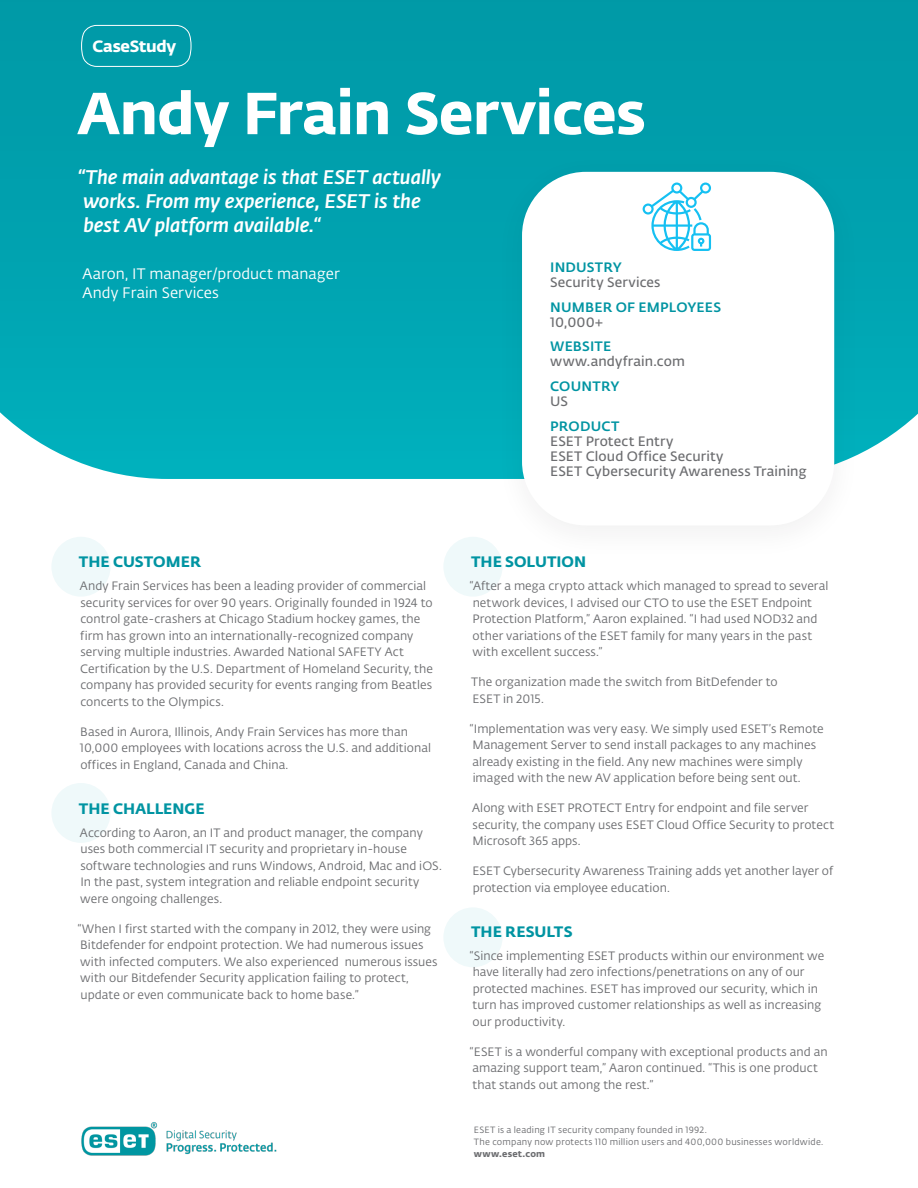
<style>
.page{position:relative;width:918px;height:1188px;background:#fff}
.page>*{position:absolute;margin:0;border:0;box-sizing:border-box;transform-origin:0 0}
.Main_headline{font:58.5px "Fedra Sans Alt Pro Bold LF";letter-spacing:-.01em;color:#fff}
.t1{font:19.5px/24px "Fedra Sans Alt Pro Med Italic LF";letter-spacing:-.005em;color:#fff}
.t2{font:16.2px "Fedra Sans Alt Pro Bold LF";letter-spacing:-.02em;color:#fff}
.author{font:15px "Fedra Sans Alt Pro Book LF";letter-spacing:.005em;color:#fff}
.Paragraph_title{font:15px "Fedra Sans Alt Pro Bold LF";color:#0094a2}
.company_info_details{font:13.5px/15px "Fedra Sans Alt Pro Demi LF";letter-spacing:.01em;color:#6c6d70}
.company_info_headlin{font:13.5px "Fedra Sans Alt Pro Med LF";letter-spacing:.015em;color:#0094a2}
.bodyText-1{font:12px/16.5px "Fedra Sans Alt Pro Book LF";letter-spacing:.005em;color:#6c6d70}
.foot{font:9px/12px "Fedra Sans Alt Pro Book LF";letter-spacing:.025em;color:#6c6d70}
.URL{font:9px "Fedra Sans Alt Pro Bold LF";letter-spacing:.025em;color:#6c6d70}
</style>
<div class="page">
<svg style="left:0;top:0;width:918px;height:479px;background:#05a3b0"></svg>
<div style="left:493px;top:152px;width:369px;height:410px;background:#231f20;opacity:.07"></div>
<div style="left:522px;top:172px;width:312px;height:353px;background:#fff;border-radius:64px"></div>
<svg style="left:81px;top:25px;width:111px;height:42px;background:#0ea0ad"></svg>
<img style="left:81px;top:1122px;width:196px;height:34px">
<div style="left:443px;top:907px;width:60px;height:60px;background:#eff9fa;border-radius:50%"></div>
<div style="left:443px;top:537px;width:60px;height:60px;background:#eff9fa;border-radius:50%"></div>
<div style="left:51px;top:537px;width:60px;height:60px;background:#eff9fa;border-radius:50%"></div>
<div style="left:51px;top:783px;width:60px;height:60px;background:#eff9fa;border-radius:50%"></div>
<svg style="left:643px;top:183px;width:68px;height:68px"></svg>
<p class="t2" style="left:93px;top:34px;width:85px">CaseStudy</p>
<p class="Main_headline" style="left:78px;top:67px;width:569px">Andy Frain Services</p>
<p class="t1" style="left:77px;top:165px;width:365px">“The main advantage is that ESET actually works. From my experience, ESET is the best AV platform available.“</p>
<p class="author" style="left:82px;top:263px;width:259px">Aaron, IT manager/product manager</p>
<p class="author" style="left:82px;top:283px;width:138px">Andy Frain Services</p>
<p class="company_info_headlin" style="left:550px;top:257px;width:73px">INDUSTRY</p>
<p class="company_info_details" style="left:550px;top:274px;width:112px">Security Services</p>
<p class="company_info_headlin" style="left:550px;top:297px;width:172px">NUMBER OF EMPLOYEES</p>
<p class="company_info_details" style="left:550px;top:314px;width:54px">10,000+</p>
<p class="company_info_headlin" style="left:550px;top:336px;width:63px">WEBSITE</p>
<p class="company_info_details" style="left:550px;top:354px;width:136px">www.andyfrain.com</p>
<p class="company_info_headlin" style="left:550px;top:376px;width:71px">COUNTRY</p>
<p class="company_info_details" style="left:550px;top:393px;width:19px">US</p>
<p class="company_info_headlin" style="left:550px;top:416px;width:71px">PRODUCT</p>
<p class="company_info_details" style="left:550px;top:433px;width:258px">ESET Protect Entry<br>ESET Cloud Office Security<br>ESET Cybersecurity Awareness Training</p>
<p class="Paragraph_title" style="left:79px;top:550px;width:124px">THE CUSTOMER</p>
<p class="bodyText-1" style="left:80px;top:577px;width:355px">Andy Frain Services has been a leading provider of commercial security services for over 90 years. Originally founded in 1924 to control gate-crashers at Chicago Stadium hockey games, the firm has grown into an internationally-recognized company serving multiple industries. Awarded National SAFETY Act Certification by the U.S. Department of Homeland Security, the company has provided security for events ranging from Beatles concerts to the Olympics.</p>
<p class="bodyText-1" style="left:80px;top:723px;width:353px">Based in Aurora, Illinois, Andy Frain Services has more than<br>10,000 employees with locations across the U.S. and additional offices in England, Canada and China.</p>
<p class="Paragraph_title" style="left:79px;top:796px;width:127px">THE CHALLENGE</p>
<p class="bodyText-1" style="left:80px;top:824px;width:363px">According to Aaron, an IT and product manager, the company uses both commercial IT security and proprietary in-house software technologies and runs Windows, Android, Mac and iOS.<br>In the past, system integration and reliable endpoint security were ongoing challenges.</p>
<p class="bodyText-1" style="left:77px;top:920px;width:362px">“When I first started with the company in 2012, they were using Bitdefender for endpoint protection. We had numerous issues with infected computers. We also experienced numerous issues with our Bitdefender Security application failing to protect, update or even communicate back to home base.”</p>
<p class="Paragraph_title" style="left:471px;top:550px;width:117px">THE SOLUTION</p>
<p class="bodyText-1" style="left:470px;top:577px;width:360px">“After a mega crypto attack which managed to spread to several network devices, I advised our CTO to use the ESET Endpoint Protection Platform,” Aaron explained. “I had used NOD32 and other variations of the ESET family for many years in the past with excellent success.”</p>
<p class="bodyText-1" style="left:471px;top:673px;width:308px">The organization made the switch from BitDefender to<br>ESET in 2015.</p>
<p class="bodyText-1" style="left:470px;top:720px;width:356px">“Implementation was very easy. We simply used ESET’s Remote Management Server to send install packages to any machines already existing in the field. Any new machines were simply imaged with the new AV application before being sent out.</p>
<p class="bodyText-1" style="left:472px;top:799px;width:364px">Along with ESET PROTECT Entry for endpoint and file server security, the company uses ESET Cloud Office Security to protect<br>Microsoft 365 apps.</p>
<p class="bodyText-1" style="left:472px;top:862px;width:362px">ESET Cybersecurity Awareness Training adds yet another layer of protection via employee education.</p>
<p class="Paragraph_title" style="left:471px;top:919px;width:103px">THE RESULTS</p>
<p class="bodyText-1" style="left:470px;top:947px;width:356px">“Since implementing ESET products within our environment we have literally had zero infections/penetrations on any of our protected machines. ESET has improved our security, which in turn has improved customer relationships as well as increasing our productivity.</p>
<p class="bodyText-1" style="left:470px;top:1043px;width:359px">“ESET is a wonderful company with exceptional products and an amazing support team,” Aaron continued. “This is one product that stands out among the rest.”</p>
<p class="foot" style="left:474px;top:1123px;width:351px">ESET is a leading IT security company founded in 1992.<br>The company now protects 110 million users and 400,000 businesses worldwide.</p>
<p class="URL" style="left:474px;top:1146px;width:73px">www.eset.com</p>
</div>
